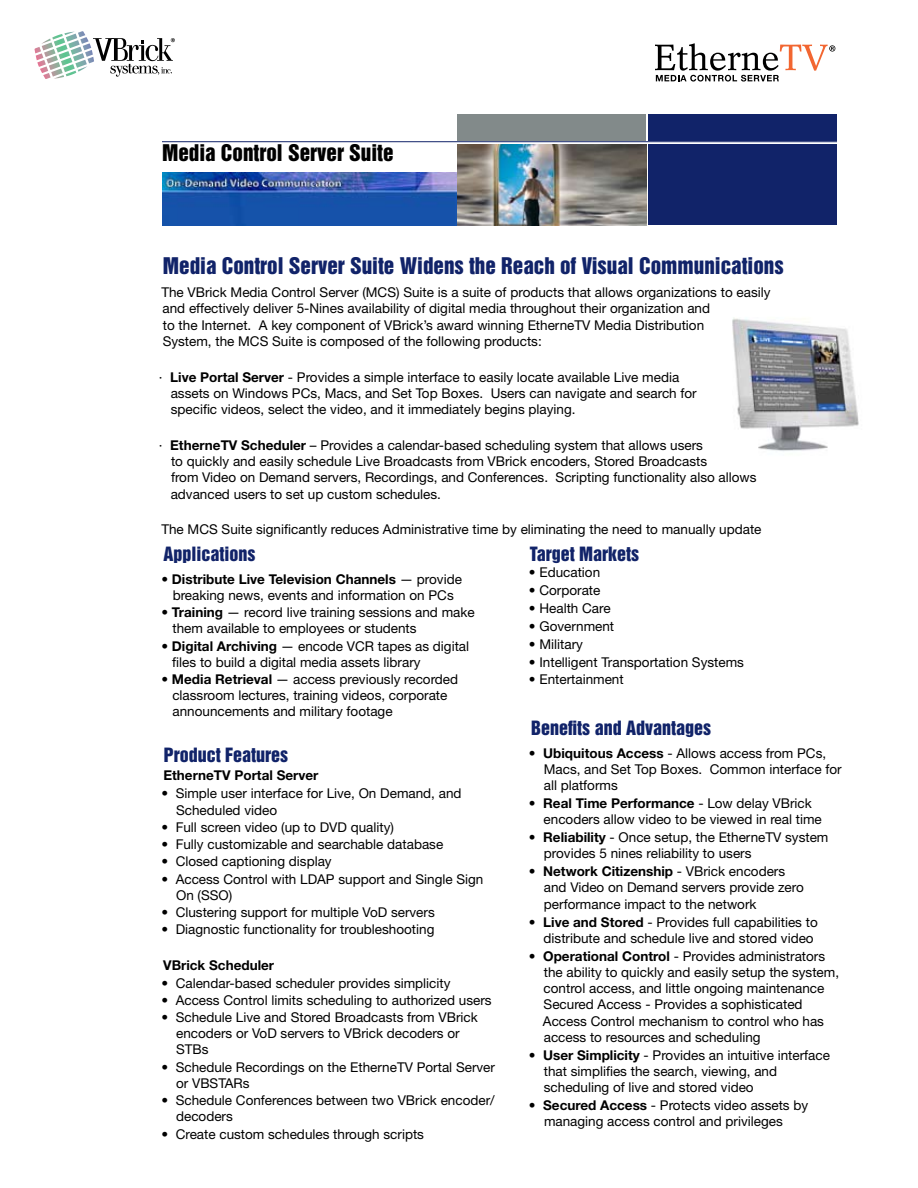
<style>
.page{position:relative;width:918px;height:1188px;background:#fff}
.page>*{position:absolute;margin:0;border:0;box-sizing:border-box;transform-origin:0 0}
.t1{font:21px "Helvetica Inserat";color:#112369}
.t2{font:21px "Helvetica Inserat";color:#000}
.t3{font:18px "Helvetica Inserat";color:#112369}
.t4{font:13.5px/16.2px "Helvetica Neue";color:#000}
.t5{font:700 13.5px "Helvetica Neue";color:#000}
.s1{font-weight:700}
</style>
<div class="page">
<svg style="left:655px;top:43px;width:180px;height:38px"></svg>
<div style="left:648px;top:114px;width:189px;height:27px;background:#112369"></div>
<hr style="left:162px;top:141px;width:675px;height:1px;background:#112369">
<div style="left:648px;top:144px;width:189px;height:81px;background:#112369"></div>
<div style="left:458px;top:114px;width:188px;height:27px;background:#828a8a"></div>
<img style="left:458px;top:144px;width:188px;height:81px">
<svg style="left:35px;top:31px;width:140px;height:48px"></svg>
<img style="left:162px;top:172px;width:294px;height:53px">
<img style="left:732px;top:318px;width:127px;height:134px">
<h1 class="t2" style="left:162px;top:140px;width:233px">Media Control Server Suite</h1>
<h1 class="t1" style="left:163px;top:254px;width:622px">Media Control Server Suite Widens the Reach of Visual Communications</h1>
<p class="t4" style="left:161px;top:284px;width:611px">The VBrick Media Control Server (MCS) Suite is a suite of products that allows organizations to easily and effectively deliver 5-Nines availability of digital media throughout their organization and<br>to the Internet. A key component of VBrick’s award winning EtherneTV Media Distribution<br>System, the MCS Suite is composed of the following products:</p>
<p class="t4" style="left:171px;top:369px;width:528px;text-indent:-12px">· <span class="s1">Live Portal Server</span> - Provides a simple interface to easily locate available Live media assets on Windows PCs, Macs, and Set Top Boxes. Users can navigate and search for specific videos, select the video, and it immediately begins playing.</p>
<p class="t4" style="left:171px;top:437px;width:587px;text-indent:-12px">· <span class="s1">EtherneTV Scheduler</span> – Provides a calendar-based scheduling system that allows users<br>to quickly and easily schedule Live Broadcasts from VBrick encoders, Stored Broadcasts<br>from Video on Demand servers, Recordings, and Conferences. Scripting functionality also allows advanced users to set up custom schedules.</p>
<p class="t4" style="left:161px;top:521px;width:602px">The MCS Suite significantly reduces Administrative time by eliminating the need to manually update</p>
<h2 class="t3" style="left:163px;top:543px;width:94px">Applications</h2>
<p class="t4" style="left:161px;top:571px;width:302px;text-align:center">• <span class="s1">Distribute Live Television Channels</span> — provide breaking news, events and information on PCs</p>
<p class="t4" style="left:173px;top:604px;width:304px;text-indent:-11px">• <span class="s1">Training</span> — record live training sessions and make them available to employees or students</p>
<p class="t4" style="left:172px;top:637px;width:298px;text-indent:-11px">• <span class="s1">Digital Archiving</span> — encode VCR tapes as digital files to build a digital media assets library</p>
<p class="t4" style="left:172px;top:671px;width:287px;text-indent:-11px">• <span class="s1">Media Retrieval</span> — access previously recorded classroom lectures, training videos, corporate announcements and military footage</p>
<h2 class="t3" style="left:164px;top:745px;width:126px">Product Features</h2>
<p class="t5" style="left:163px;top:767px;width:157px">EtherneTV Portal Server</p>
<p class="t4" style="left:176px;top:785px;width:287px;text-indent:-15px">• Simple user interface for Live, On Demand, and<br>Scheduled video</p>
<p class="t4" style="left:161px;top:819px;width:234px">• Full screen video (up to DVD quality)</p>
<p class="t4" style="left:161px;top:836px;width:283px">• Fully customizable and searchable database</p>
<p class="t4" style="left:161px;top:853px;width:172px">• Closed captioning display</p>
<p class="t4" style="left:176px;top:871px;width:309px;text-indent:-15px">• Access Control with LDAP support and Single Sign<br>On (SSO)</p>
<p class="t4" style="left:161px;top:904px;width:275px">• Clustering support for multiple VoD servers</p>
<p class="t4" style="left:161px;top:921px;width:275px">• Diagnostic functionality for troubleshooting</p>
<p class="t5" style="left:163px;top:956px;width:112px">VBrick Scheduler</p>
<p class="t4" style="left:161px;top:974px;width:291px">• Calendar-based scheduler provides simplicity</p>
<p class="t4" style="left:161px;top:992px;width:332px">• Access Control limits scheduling to authorized users</p>
<p class="t4" style="left:176px;top:1009px;width:303px;text-indent:-15px">• Schedule Live and Stored Broadcasts from VBrick encoders or VoD servers to VBrick decoders or<br>STBs</p>
<p class="t4" style="left:176px;top:1059px;width:320px;text-indent:-15px">• Schedule Recordings on the EtherneTV Portal Server or VBSTARs</p>
<p class="t4" style="left:176px;top:1092px;width:320px;text-indent:-15px">• Schedule Conferences between two VBrick encoder/ decoders</p>
<p class="t4" style="left:161px;top:1126px;width:264px">• Create custom schedules through scripts</p>
<h2 class="t3" style="left:530px;top:543px;width:111px">Target Markets</h2>
<p class="t4" style="left:529px;top:564px;width:73px">• Education</p>
<p class="t4" style="left:529px;top:582px;width:73px">• Corporate</p>
<p class="t4" style="left:529px;top:600px;width:83px">• Health Care</p>
<p class="t4" style="left:529px;top:618px;width:87px">• Government</p>
<p class="t4" style="left:529px;top:636px;width:55px">• Military</p>
<p class="t4" style="left:529px;top:653px;width:217px">• Intelligent Transportation Systems</p>
<p class="t4" style="left:529px;top:671px;width:96px">• Entertainment</p>
<h2 class="t3" style="left:531px;top:717px;width:181px">Benefits and Advantages</h2>
<p class="t4" style="left:544px;top:745px;width:299px;text-indent:-15px">• <span class="s1">Ubiquitous Access</span> - Allows access from PCs,<br>Macs, and Set Top Boxes. Common interface for all platforms</p>
<p class="t4" style="left:544px;top:795px;width:280px;text-indent:-15px">• <span class="s1">Real Time Performance</span> - Low delay VBrick encoders allow video to be viewed in real time</p>
<p class="t4" style="left:544px;top:829px;width:286px;text-indent:-15px">• <span class="s1">Reliability</span> - Once setup, the EtherneTV system provides 5 nines reliability to users</p>
<p class="t4" style="left:544px;top:863px;width:262px;text-indent:-15px">• <span class="s1">Network Citizenship</span> - VBrick encoders and Video on Demand servers provide zero performance impact to the network</p>
<p class="t4" style="left:544px;top:914px;width:276px;text-indent:-15px">• <span class="s1">Live and Stored</span> - Provides full capabilities to distribute and schedule live and stored video</p>
<p class="t4" style="left:543px;top:948px;width:298px;text-indent:-14px">• <span class="s1">Operational Control</span> - Provides administrators the ability to quickly and easily setup the system, control access, and little ongoing maintenance Secured Access - Provides a sophisticated Access Control mechanism to control who has access to resources and scheduling</p>
<p class="t4" style="left:544px;top:1047px;width:288px;text-indent:-15px">• <span class="s1">User Simplicity</span> - Provides an intuitive interface that simplifies the search, viewing, and scheduling of live and stored video</p>
<p class="t4" style="left:544px;top:1097px;width:266px;text-indent:-15px">• <span class="s1">Secured Access</span> - Protects video assets by managing access control and privileges</p>
</div>
